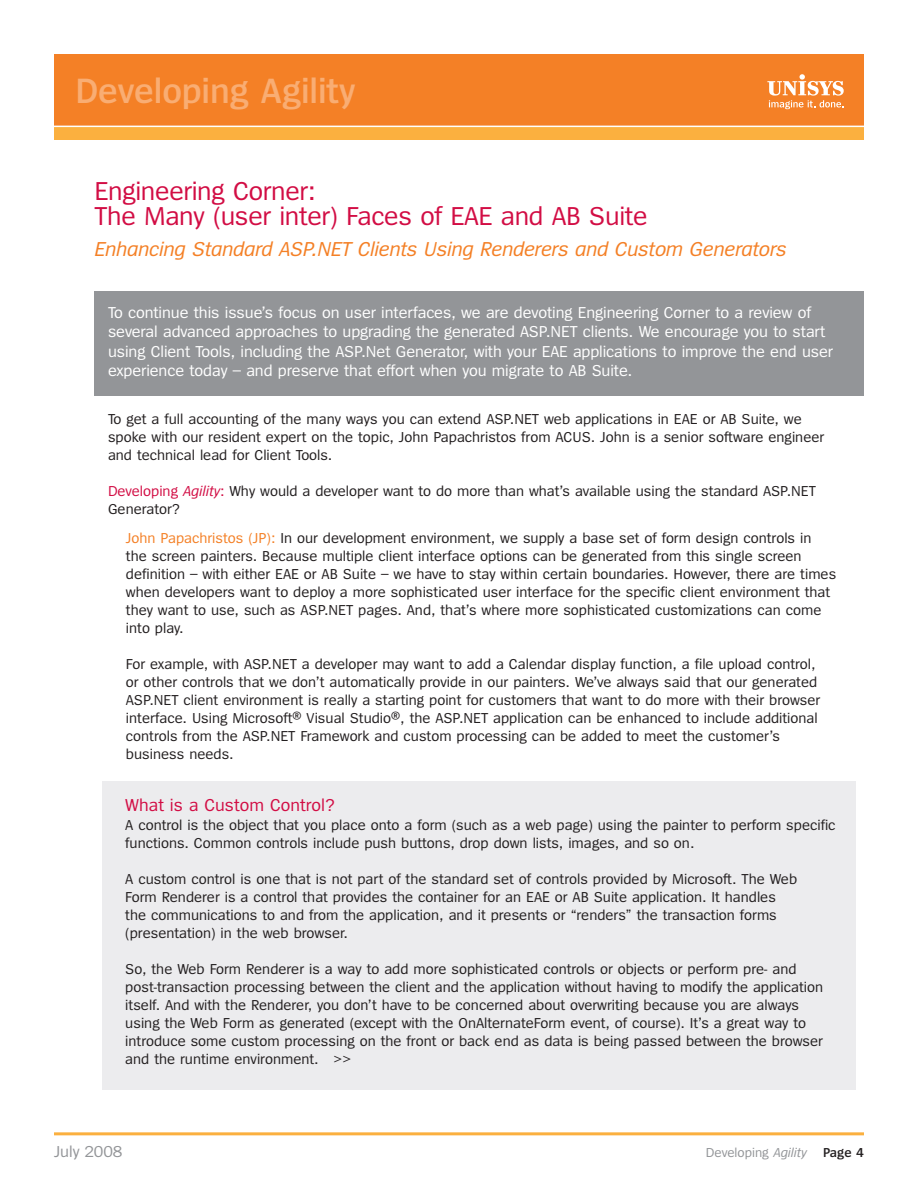
<style>
.page{position:relative;width:918px;height:1188px;background:#fff}
.page>*{position:absolute;margin:0;border:0;box-sizing:border-box;transform-origin:0 0}
.t1{font:600 36.6px "Spiegel";letter-spacing:-.005em;color:#f9ad73}
.t2{font:27px/25.5px "Spiegel";letter-spacing:-.01em;color:#d20d44}
.t3{font:italic 21px "Spiegel";letter-spacing:-.01em;color:#f48026}
.t4{font:18px "Spiegel";color:#d20d44}
.t5{font:16.5px/19.5px "Spiegel";letter-spacing:-.005em;color:#fff}
.t6{font:16.5px "Spiegel";letter-spacing:-.005em;color:#939598}
.t7{font:15px/18px "Spiegel";color:#231f20}
.t8{font:13.5px "Spiegel";color:#939598}
.s1{color:#d20d44}
.s2{font-style:italic;color:#d20d44}
.s3{color:#f48026}
.s4{font-style:italic}
.s5{font-weight:600;color:#231f20}
</style>
<div class="page">
<div style="left:94px;top:291px;width:770px;height:104px;background:#939598"></div>
<div style="left:54px;top:112px;width:810px;height:28px;background:#fbb03f"></div>
<div style="left:54px;top:54px;width:810px;height:72px;background:#f48026"></div>
<svg style="left:767px;top:74px;width:77px;height:35px"></svg>
<hr style="left:54px;top:126px;width:812px;height:1px;background:#fff">
<hr style="left:54px;top:1132px;width:810px;height:3px;background:#fbb03f">
<div style="left:102px;top:781px;width:754px;height:309px;background:#ececee"></div>
<h1 class="t1" style="left:75px;top:78px;width:282px">Developing Agility</h1>
<h2 class="t2" style="left:94px;top:180px;width:555px">Engineering Corner:<br>The Many (user inter) Faces of EAE and AB Suite</h2>
<h3 class="t3" style="left:94px;top:241px;width:694px">Enhancing Standard ASP.NET Clients Using Renderers and Custom Generators</h3>
<p class="t5" style="left:108px;top:304px;width:727px">To continue this issue’s focus on user interfaces, we are devoting Engineering Corner to a review of several advanced approaches to upgrading the generated ASP.NET clients. We encourage you to start using Client Tools, including the ASP.Net Generator, with your EAE applications to improve the end user experience today – and preserve that effort when you migrate to AB Suite.</p>
<p class="t7" style="left:108px;top:411px;width:718px">To get a full accounting of the many ways you can extend ASP.NET web applications in EAE or AB Suite, we spoke with our resident expert on the topic, John Papachristos from ACUS. John is a senior software engineer and technical lead for Client Tools.</p>
<p class="t7" style="left:108px;top:483px;width:709px"><span class="s1">Developing</span> <span class="s2">Agility</span><span class="s1">:</span> Why would a developer want to do more than what’s available using the standard ASP.NET<br>Generator?</p>
<p class="t7" style="left:126px;top:530px;width:712px"><span class="s3">John Papachristos (JP):</span> In our development environment, we supply a base set of form design controls in<br>the screen painters. Because multiple client interface options can be generated from this single screen definition – with either EAE or AB Suite – we have to stay within certain boundaries. However, there are times when developers want to deploy a more sophisticated user interface for the specific client environment that they want to use, such as ASP.NET pages. And, that’s where more sophisticated customizations can come into play.</p>
<p class="t7" style="left:126px;top:656px;width:696px">For example, with ASP.NET a developer may want to add a Calendar display function, a file upload control, or other controls that we don’t automatically provide in our painters. We’ve always said that our generated ASP.NET client environment is really a starting point for customers that want to do more with their browser interface. Using Microsoft® Visual Studio®, the ASP.NET application can be enhanced to include additional controls from the ASP.NET Framework and custom processing can be added to meet the customer’s business needs.</p>
<p class="t4" style="left:125px;top:798px;width:211px">What is a Custom Control?</p>
<p class="t7" style="left:125px;top:817px;width:712px">A control is the object that you place onto a form (such as a web page) using the painter to perform specific functions. Common controls include push buttons, drop down lists, images, and so on.</p>
<p class="t7" style="left:125px;top:871px;width:673px">A custom control is one that is not part of the standard set of controls provided by Microsoft. The Web Form Renderer is a control that provides the container for an EAE or AB Suite application. It handles the communications to and from the application, and it presents or “renders” the transaction forms (presentation) in the web browser.</p>
<p class="t7" style="left:125px;top:961px;width:699px">So, the Web Form Renderer is a way to add more sophisticated controls or objects or perform pre- and post-transaction processing between the client and the application without having to modify the application itself. And with the Renderer, you don’t have to be concerned about overwriting because you are always using the Web Form as generated (except with the OnAlternateForm event, of course). It’s a great way to introduce some custom processing on the front or back end as data is being passed between the browser and the runtime environment. &gt;&gt;</p>
<p class="t6" style="left:54px;top:1146px;width:70px">July 2008</p>
<p class="t8" style="left:706px;top:1148px;width:160px">Developing <span class="s4">Agility</span> <span class="s5">Page 4</span></p>
</div>
